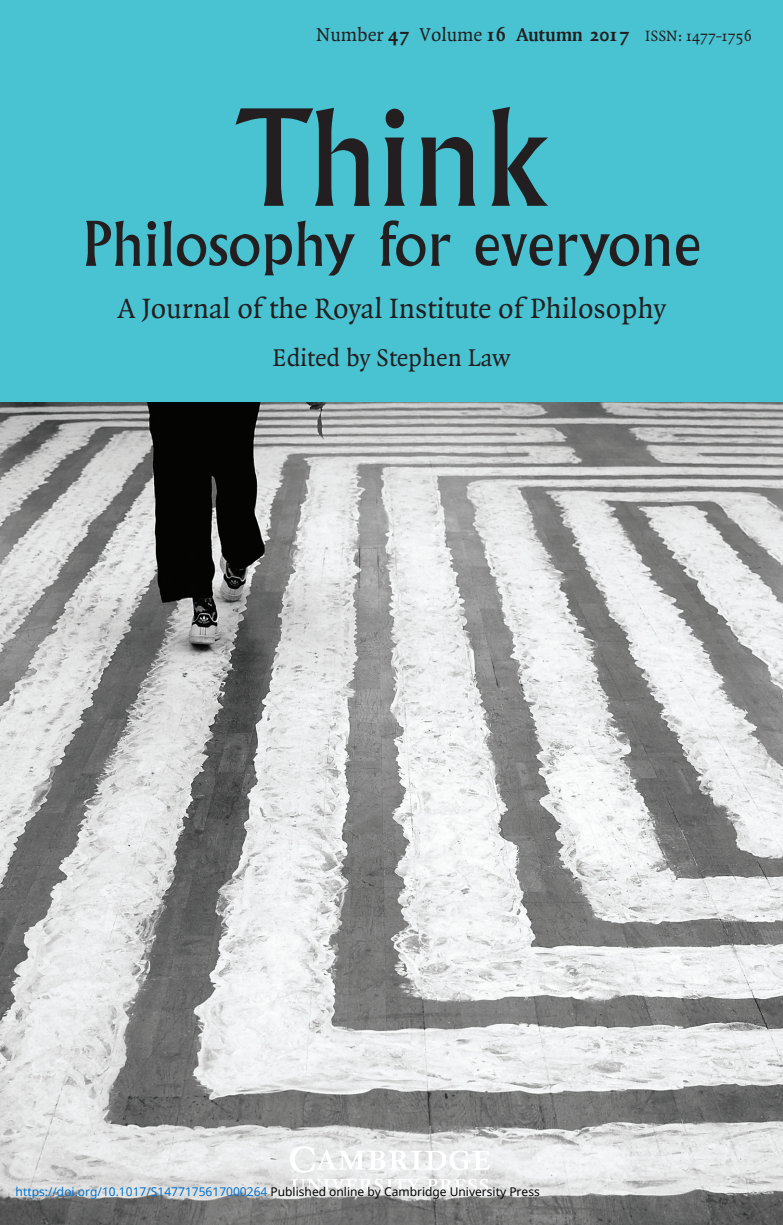
<style>
.page{position:relative;width:783px;height:1225px;background:#fff}
.page>*{position:absolute;margin:0;border:0;box-sizing:border-box;transform-origin:0 0}
.t1{font:130px "Albertus";color:#231f20}
.t2{font:60px "Albertus";color:#231f20}
.t3{font:30px "Quadraat OT";color:#231f20}
.t4{font:26px "Quadraat OT";color:#231f20}
.t5{font:700 20px "Quadraat OT";color:#231f20}
.t6{font:12px "Noto Sans";color:#0172cf}
.s1{font-weight:400}
.s2{font-weight:400;font-size:16px}
.s3{color:#000}
</style>
<div class="page">
<div style="left:0;top:0;width:782px;height:1225px;background:#49c3d2"></div>
<img style="left:0;top:403px;width:782px;height:822px">
<img style="left:287px;top:1143px;width:208px;height:55px">
<hr style="left:0;top:57px;width:1px;height:552px;background:#231f20">
<hr style="left:0;top:973px;width:1px;height:252px;background:#231f20">
<p class="t5" style="left:316px;top:22px;width:437px"><span class="s1">Number</span> 47 <span class="s1">Volume</span> 16 Autumn 2017 <span class="s2">ISSN: 1477–1756</span></p>
<p class="t1" style="left:233px;top:108px;width:319px">Think</p>
<p class="t2" style="left:82px;top:220px;width:620px">Philosophy for everyone</p>
<p class="t3" style="left:117px;top:296px;width:550px">A Journal of the Royal Institute of Philosophy</p>
<p class="t4" style="left:272px;top:347px;width:239px">Edited by Stephen Law</p>
<p class="t6" style="left:16px;top:1183px;width:525px">https://doi.org/10.1017/S1477175617000264 <span class="s3">Published online by Cambridge University Press</span></p>
</div>
